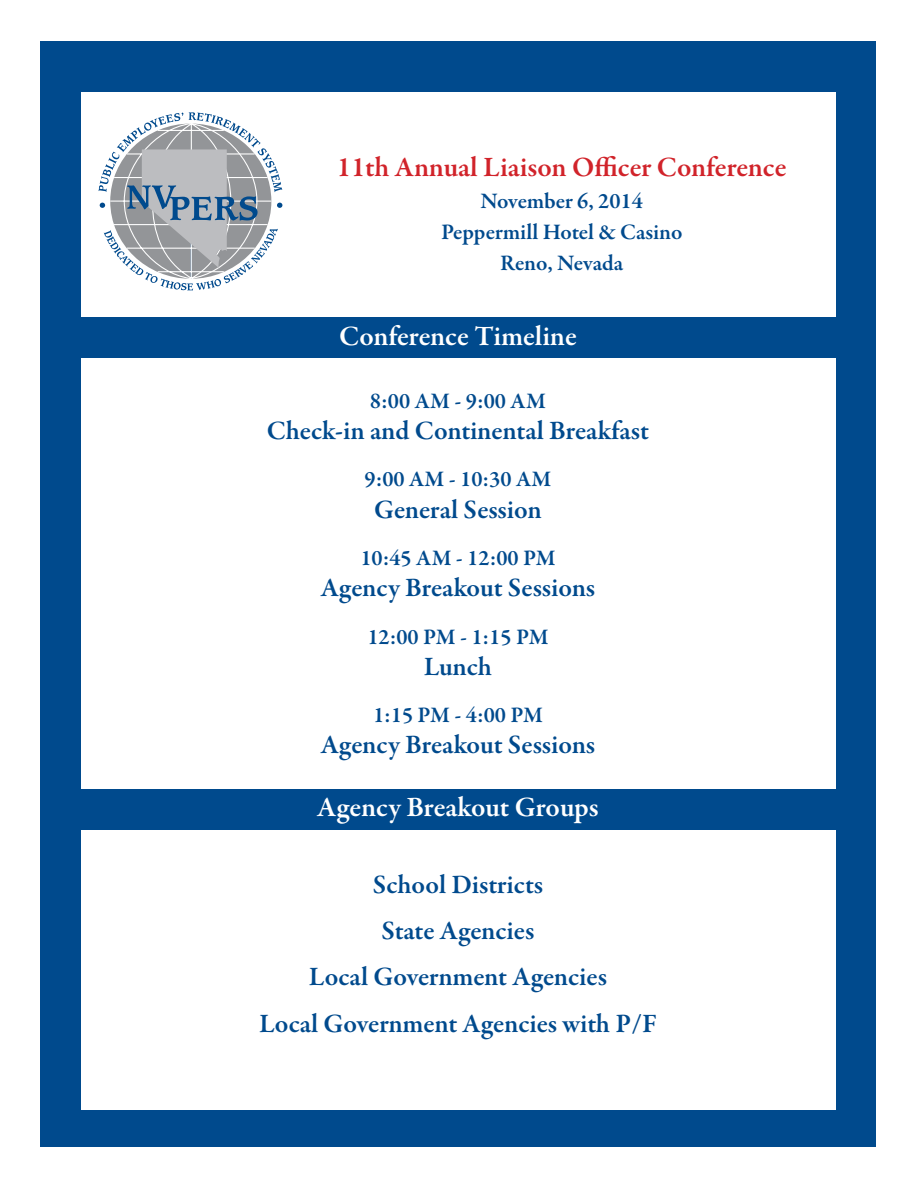
<style>
.page{position:relative;width:918px;height:1188px;background:#fff}
.page>*{position:absolute;margin:0;border:0;box-sizing:border-box;transform-origin:0 0}
.t1{font:600 28.5px "Garamond Premr Pro";letter-spacing:-.005em;color:#fff}
.t2{font:600 28.5px "Garamond Premr Pro";color:#d1232a}
.t3{font:600 27px/46.2px "Garamond Premr Pro";letter-spacing:-.005em;color:#004a8d;text-align:center}
.t4{font:600 22.5px/31.2px "Garamond Premr Pro";color:#004a8d;text-align:center}
</style>
<div class="page">
<div style="left:40px;top:41px;width:836px;height:1106px;background:#004a8d"></div>
<div style="left:81px;top:92px;width:755px;height:1017px;background:#fff"></div>
<svg style="left:99px;top:112px;width:183px;height:178px"></svg>
<div style="left:40px;top:317px;width:836px;height:41px;background:#004a8d"></div>
<div style="left:40px;top:790px;width:836px;height:40px;background:#004a8d"></div>
<p class="t2" style="left:337px;top:150px;width:451px">11th Annual Liaison Officer Conference</p>
<p class="t4" style="left:441px;top:185px;width:243px">November 6, 2014<br>Peppermill Hotel &amp; Casino<br>Reno, Nevada</p>
<p class="t1" style="left:339px;top:319px;width:239px">Conference Timeline</p>
<p class="t4" style="left:370px;top:386px;width:177px">8:00 AM - 9:00 AM</p>
<p class="t3" style="left:267px;top:408px;width:384px">Check-in and Continental Breakfast</p>
<p class="t4" style="left:365px;top:464px;width:189px">9:00 AM - 10:30 AM</p>
<p class="t3" style="left:374px;top:487px;width:170px">General Session</p>
<p class="t4" style="left:360px;top:543px;width:197px">10:45 AM - 12:00 PM</p>
<p class="t3" style="left:321px;top:565px;width:276px">Agency Breakout Sessions</p>
<p class="t4" style="left:367px;top:621px;width:183px">12:00 PM - 1:15 PM</p>
<p class="t3" style="left:424px;top:644px;width:70px">Lunch</p>
<p class="t4" style="left:373px;top:700px;width:172px">1:15 PM - 4:00 PM</p>
<p class="t3" style="left:321px;top:722px;width:276px">Agency Breakout Sessions</p>
<p class="t1" style="left:317px;top:789px;width:283px">Agency Breakout Groups</p>
<p class="t3" style="left:259px;top:862px;width:399px">School Districts<br>State Agencies<br>Local Government Agencies<br>Local Government Agencies with P/F</p>
</div>
